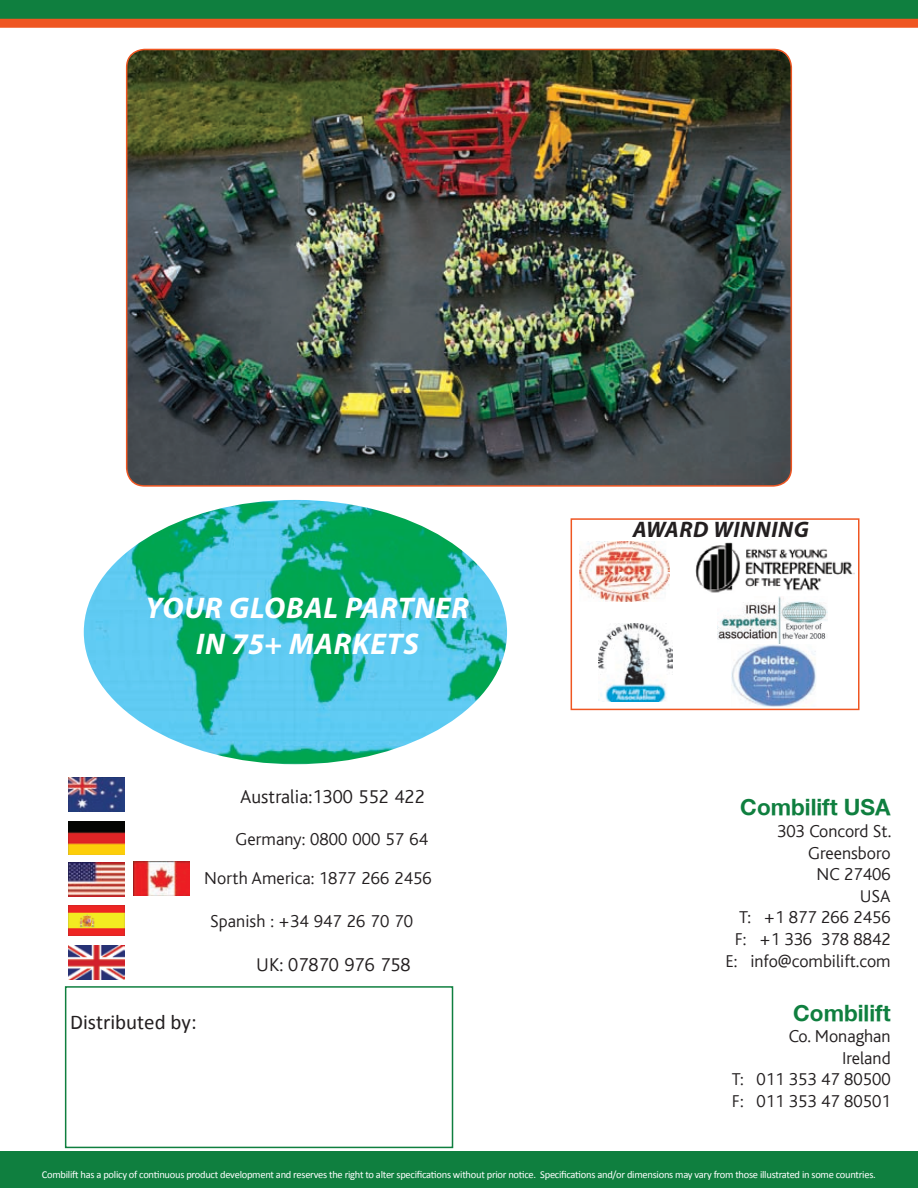
<style>
.page{position:relative;width:918px;height:1188px;background:#fff}
.page>*{position:absolute;margin:0;border:0;box-sizing:border-box;transform-origin:0 0}
.t1{font:italic 700 30px/36px "Myriad Pro";letter-spacing:.025em;color:#fff;text-align:center}
.t2{font:700 22.5px "Helvetica Neue";color:#0f7f3f}
.t3{font:italic 700 22.5px "Myriad Pro";letter-spacing:.025em;color:#231f20}
.t4{font:21px "Calibri";color:#231f20}
.t5{font:300 19.5px "Bliss";letter-spacing:.005em;color:#231f20}
.t6{font:300 18px/21.6px "Bliss";color:#231f20;text-align:right}
.t7{font:10.5px "Calibri";letter-spacing:-.025em;color:#fff}
</style>
<div class="page">
<div style="left:0;top:1151px;width:918px;height:37px;background:#0f7f3f"></div>
<svg style="left:0;top:0;width:918px;height:28px"></svg>
<div style="left:65px;top:986px;width:388px;height:162px;border:2px solid #0f7f3f"></div>
<img style="left:127px;top:49px;width:664px;height:437px">
<div style="left:126px;top:49px;width:666px;height:438px;border:2px solid #ef5622;border-radius:18px"></div>
<img style="left:69px;top:946px;width:56px;height:33px">
<img style="left:69px;top:778px;width:56px;height:33px">
<img style="left:68px;top:905px;width:56px;height:30px">
<img style="left:69px;top:863px;width:56px;height:33px">
<img style="left:133px;top:862px;width:56px;height:33px">
<img style="left:69px;top:821px;width:56px;height:34px">
<img style="left:84px;top:500px;width:423px;height:264px">
<div style="left:571px;top:518px;width:289px;height:192px;border:2px solid #ef5622"></div>
<img style="left:579px;top:542px;width:90px;height:60px">
<img style="left:695px;top:543px;width:159px;height:50px">
<img style="left:598px;top:623px;width:75px;height:79px">
<img style="left:718px;top:596px;width:110px;height:47px">
<img style="left:731px;top:644px;width:85px;height:63px">
<h1 class="t1" style="left:146px;top:589px;width:325px">YOUR GLOBAL PARTNER<br>IN 75+ MAR KETS</h1>
<p class="t5" style="left:240px;top:787px;width:186px">Australia:1300 552 422</p>
<p class="t6" style="left:204px;top:820px;width:229px;line-height:38.7px">Germany: 0800 000 57 64<br>North America: 1877 266 2456</p>
<p class="t6" style="left:210px;top:911px;width:204px">Spanish : +34 947 26 70 70</p>
<p class="t5" style="left:256px;top:954px;width:156px">UK: 07870 976 758</p>
<p class="t4" style="left:70px;top:1009px;width:128px">Distributed by:</p>
<p class="t3" style="left:633px;top:515px;width:178px">AWARD WINNING</p>
<p class="t2" style="left:740px;top:794px;width:152px">Combilift USA</p>
<p class="t6" style="left:726px;top:821px;width:167px">303 Concord St.<br>Greensboro<br>NC 27406<br>USA<br>T: +1 877 266 2456<br>F: +1 336 378 8842<br>E: info@combilift.com</p>
<p class="t2" style="left:793px;top:999px;width:99px">Combilift</p>
<p class="t6" style="left:732px;top:1026px;width:160px">Co. Monaghan<br>Ireland<br>T: 011 353 47 80500<br>F: 011 353 47 80501</p>
<p class="t7" style="left:42px;top:1168px;width:836px">Combilift has a policy of continuous product development and reserves the right to alter specifications without prior notice. Specifications and/or dimensions may vary from those illustrated in some countries.</p>
</div>
